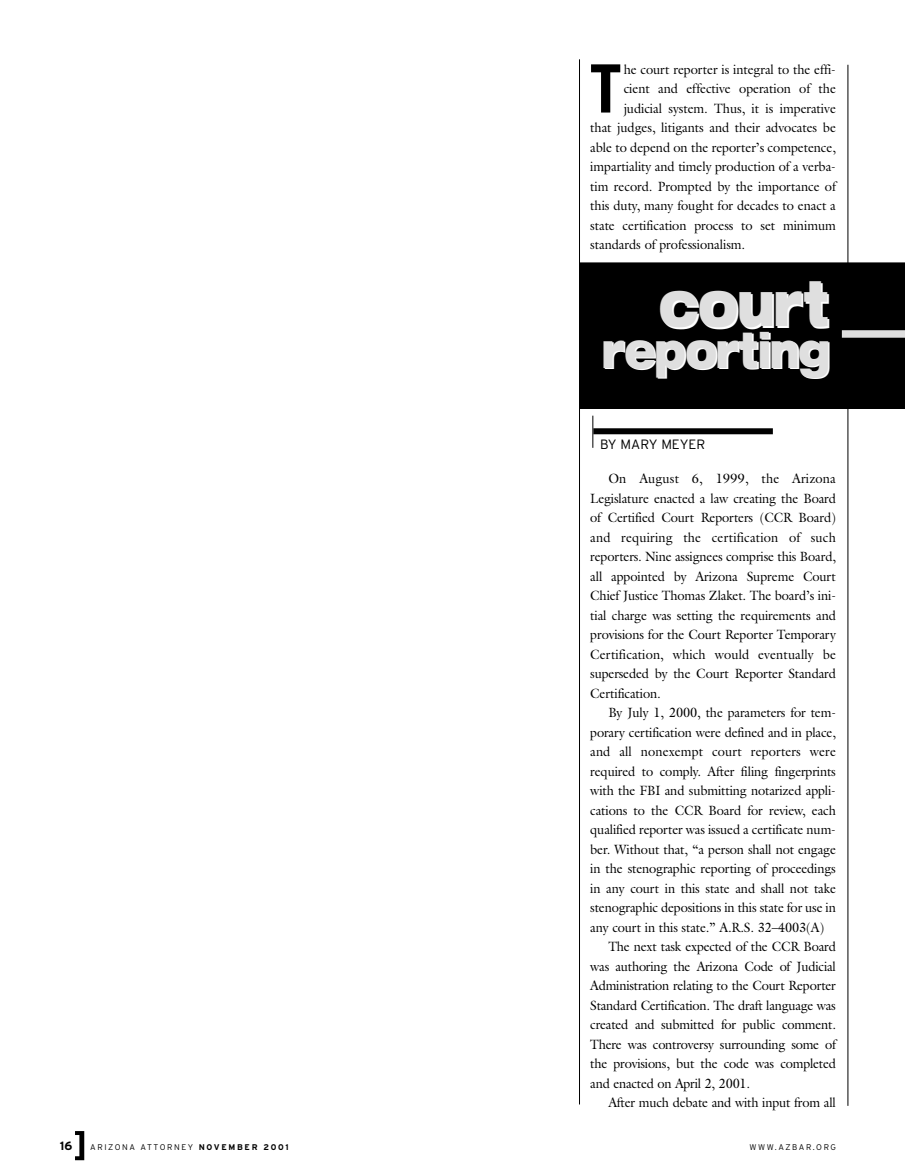
<style>
.page{position:relative;width:905px;height:1169px;background:#fff}
.page>*{position:absolute;margin:0;border:0;box-sizing:border-box;transform-origin:0 0}
.t1{font:700 condensed 67.5px "Helvetica Neue";color:#000;scale:.95 1}
.t2{font:900 expanded 61.95px "Helvetica Neue";letter-spacing:-.025em;color:#dfdfdf;scale:.74 1}
.t3{font:900 expanded 48.9px "Helvetica Neue";letter-spacing:-.03em;color:#dfdfdf;scale:.75 1}
.t4{font:13.5px/19.5px "Galliard";letter-spacing:-.01em;color:#000;text-align:justify;scale:.95 1}
.t5{font:300 13.5px "Interstate";color:#000}
.t6{font:700 12px "Interstate";color:#000}
.t7{font:300 8.25px "Interstate";letter-spacing:.19em;color:#000}
.s1{font-weight:700}
</style>
<div class="page">
<hr style="left:847px;top:65px;width:1px;height:1040px;background:#000">
<svg style="left:75px;top:1131px;width:9px;height:29px"></svg>
<hr style="left:579px;top:59px;width:1px;height:1045px;background:#000">
<div style="left:580px;top:262px;width:324px;height:147px;background:#000"></div>
<div style="left:841px;top:330px;width:63px;height:8px;background:#dfdfdf"></div>
<div style="left:593px;top:428px;width:179px;height:6px;background:#000"></div>
<hr style="left:592px;top:415px;width:1px;height:33px;background:#000">
<h1 class="t1" style="left:590px;top:64px;width:34px">T</h1>
<p class="t4" style="left:623px;top:61px;width:225px">he court reporter is integral to the effi-</p>
<p class="t4" style="left:623px;top:80px;width:225px">cient and effective operation of the</p>
<p class="t4" style="left:623px;top:100px;width:225px">judicial system. Thus, it is imperative</p>
<p class="t4" style="left:590px;top:119px;width:260px">that judges, litigants and their advocates be</p>
<p class="t4" style="left:590px;top:139px;width:260px">able to depend on the reporter’s competence,</p>
<p class="t4" style="left:590px;top:158px;width:260px">impartiality and timely production of a verba-</p>
<p class="t4" style="left:590px;top:178px;width:260px">tim record. Prompted by the importance of</p>
<p class="t4" style="left:590px;top:197px;width:260px">this duty, many fought for decades to enact a</p>
<p class="t4" style="left:590px;top:217px;width:260px">state certification process to set minimum</p>
<p class="t4" style="left:590px;top:236px;width:164px">standards of professionalism.</p>
<h2 class="t2" style="left:658px;top:281px;width:231px">court</h2>
<h3 class="t3" style="left:601px;top:332px;width:307px">reporting</h3>
<p class="t5" style="left:600px;top:439px;width:107px">BY MARY MEYER</p>
<p class="t4" style="left:590px;top:470px;width:260px;text-indent:18px">On August 6, 1999, the Arizona Legislature enacted a law creating the Board of Certified Court Reporters (CCR Board) and requiring the certification of such reporters. Nine assignees comprise this Board, all appointed by Arizona Supreme Court Chief Justice Thomas Zlaket. The board’s ini&shy;tial charge was setting the requirements and provisions for the Court Reporter Temporary Certification, which would eventually be superseded by the Court Reporter Standard Certification.</p>
<p class="t4" style="left:608px;top:704px;width:241px">By July 1, 2000, the parameters for tem-</p>
<p class="t4" style="left:590px;top:724px;width:260px">porary certification were defined and in place,</p>
<p class="t4" style="left:590px;top:743px;width:260px">and all nonexempt court reporters were</p>
<p class="t4" style="left:590px;top:763px;width:260px">required to comply. After filing fingerprints</p>
<p class="t4" style="left:590px;top:782px;width:260px">with the FBI and submitting notarized appli-</p>
<p class="t4" style="left:590px;top:802px;width:260px">cations to the CCR Board for review, each</p>
<p class="t4" style="left:590px;top:821px;width:260px">qualified reporter was issued a certificate num-</p>
<p class="t4" style="left:590px;top:841px;width:260px">ber. Without that, “a person shall not engage</p>
<p class="t4" style="left:590px;top:860px;width:260px">in the stenographic reporting of proceedings</p>
<p class="t4" style="left:590px;top:880px;width:260px">in any court in this state and shall not take</p>
<p class="t4" style="left:590px;top:899px;width:260px">stenographic depositions in this state for use in</p>
<p class="t4" style="left:590px;top:919px;width:248px">any court in this state.” A.R.S. 32–4003(A)</p>
<p class="t4" style="left:608px;top:938px;width:241px">The next task expected of the CCR Board</p>
<p class="t4" style="left:590px;top:958px;width:260px">was authoring the Arizona Code of Judicial</p>
<p class="t4" style="left:590px;top:977px;width:260px">Administration relating to the Court Reporter</p>
<p class="t4" style="left:590px;top:997px;width:260px">Standard Certification. The draft language was</p>
<p class="t4" style="left:590px;top:1016px;width:260px">created and submitted for public comment.</p>
<p class="t4" style="left:590px;top:1036px;width:260px">There was controversy surrounding some of</p>
<p class="t4" style="left:590px;top:1055px;width:260px">the provisions, but the code was completed</p>
<p class="t4" style="left:590px;top:1075px;width:170px">and enacted on April 2, 2001.</p>
<p class="t4" style="left:608px;top:1094px;width:241px">After much debate and with input from all</p>
<p class="t6" style="left:60px;top:1141px;width:14px">16</p>
<p class="t7" style="left:90px;top:1143px;width:200px">ARIZONA ATTORNEY <span class="s1">NOVEMBER 2001</span></p>
<p class="t7" style="left:749px;top:1143px;width:88px">WWW.AZBAR.ORG</p>
</div>
